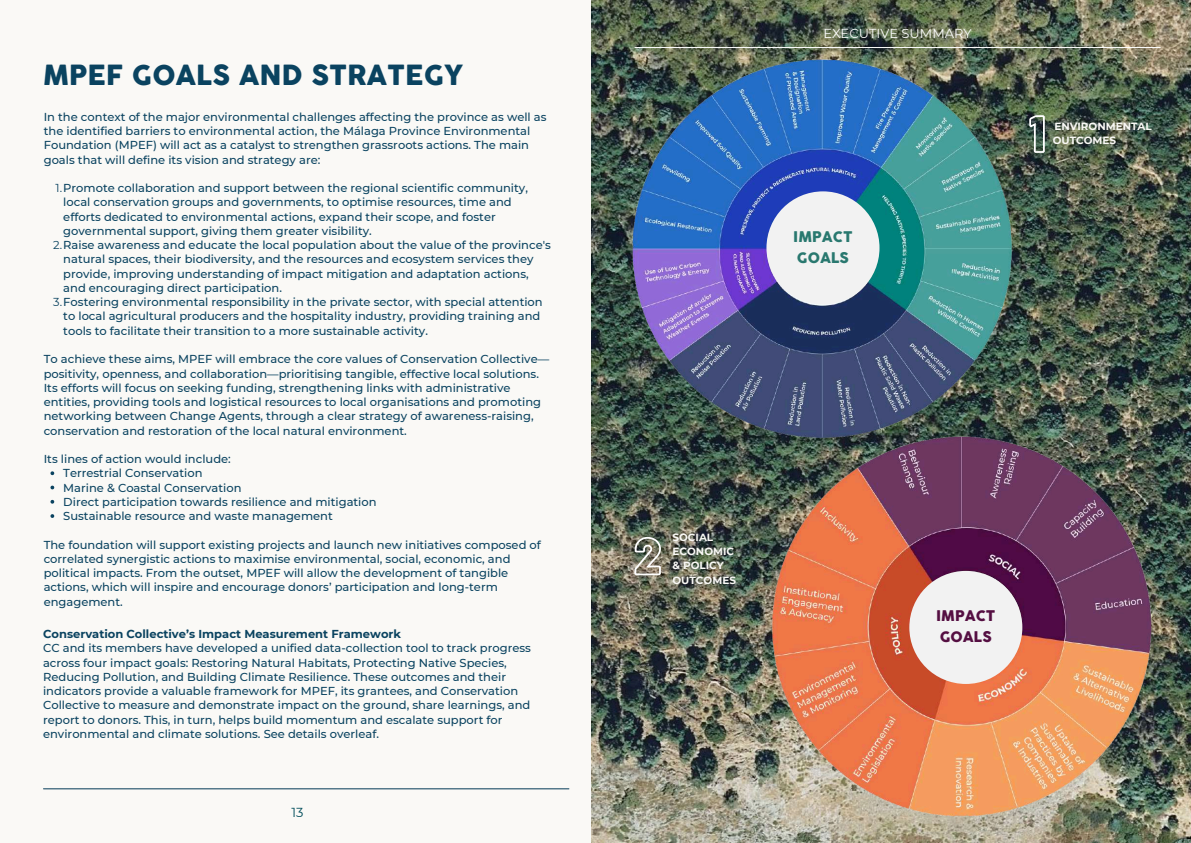
<style>
.page{position:relative;width:1191px;height:843px;background:#fff}
.page>*{position:absolute;margin:0;border:0;box-sizing:border-box;transform-origin:0 0}
.t1{font:27.2px "COCOGOOSE";color:#0a4360}
.t2{font:14.4px/21px "COCOGOOSE";color:#29786f}
.t3{font:14.4px/21px "COCOGOOSE";color:#550f42}
.t4{font:13px "Montserrat";color:#fff}
.t5{font:13px "Montserrat";color:#004d5a}
.t6{font:500 11.5px/14.2px "Montserrat";color:#0a4360}
.t7{font:700 11.5px "Montserrat";color:#0a4360}
.t8{font:700 10.4px/14.3px "Montserrat";color:#faf9f6}
.s1{font-weight:400}
</style>
<div class="page">
<div style="left:0;top:0;width:1190px;height:842px;background:#faf9f6"></div>
<img style="left:591px;top:0;width:599px;height:842px">
<img style="left:747px;top:375px;width:431px;height:467px">
<img style="left:608px;top:0;width:429px;height:466px">
<div style="left:766px;top:191px;width:113px;height:113px;background:#f2f2f2;border-radius:50%"></div>
<div style="left:909px;top:570px;width:113px;height:113px;background:#f2f2f2;border-radius:50%"></div>
<svg style="left:50px;top:471px;width:4px;height:4px"></svg>
<svg style="left:50px;top:485px;width:4px;height:4px"></svg>
<svg style="left:50px;top:499px;width:4px;height:4px"></svg>
<svg style="left:1028px;top:114px;width:17px;height:40px"></svg>
<svg style="left:633px;top:535px;width:29px;height:41px"></svg>
<hr style="left:635px;top:47px;width:525px;height:1px;background:#fff">
<hr style="left:43px;top:788px;width:526px;height:1px;background:#033956">
<h1 class="t1" style="left:43px;top:56px;width:421px">MPEF GOALS AND STRATEGY</h1>
<p class="t6" style="left:44px;top:109px;width:504px">In the context of the major environmental challenges affecting the province as well as the identified barriers to environmental action, the Málaga Province Environmental Foundation (MPEF) will act as a catalyst to strengthen grassroots actions. The main goals that will define its vision and strategy are:</p>
<p class="t6" style="left:56px;top:181px;width:474px"><span class="s1">1.</span>Promote collaboration and support between the regional scientific community,</p>
<p class="t6" style="left:63px;top:195px;width:450px">local conservation groups and governments, to optimise resources, time and</p>
<p class="t6" style="left:63px;top:209px;width:434px">efforts dedicated to environmental actions, expand their scope, and foster</p>
<p class="t6" style="left:63px;top:223px;width:310px">governmental support, giving them greater visibility.</p>
<p class="t6" style="left:53px;top:238px;width:499px"><span class="s1">2.</span>Raise awareness and educate the local population about the value of the province's</p>
<p class="t6" style="left:63px;top:252px;width:472px">natural spaces, their biodiversity, and the resources and ecosystem services they</p>
<p class="t6" style="left:63px;top:266px;width:467px">provide, improving understanding of impact mitigation and adaptation actions,</p>
<p class="t6" style="left:63px;top:280px;width:220px">and encouraging direct participation.</p>
<p class="t6" style="left:53px;top:295px;width:491px"><span class="s1">3.</span>Fostering environmental responsibility in the private sector, with special attention</p>
<p class="t6" style="left:63px;top:309px;width:478px">to local agricultural producers and the hospitality industry, providing training and</p>
<p class="t6" style="left:63px;top:323px;width:366px">tools to facilitate their transition to a more sustainable activity.</p>
<p class="t6" style="left:44px;top:352px;width:507px">To achieve these aims, MPEF will embrace the core values of Conservation Collective— positivity, openness, and collaboration—prioritising tangible, effective local solutions.<br>Its efforts will focus on seeking funding, strengthening links with administrative entities, providing tools and logistical resources to local organisations and promoting networking between Change Agents, through a clear strategy of awareness-raising, conservation and restoration of the local natural environment.</p>
<p class="t6" style="left:63px;top:451px;width:315px;text-indent:-20px">Its lines of action would include:<br>Terrestrial Conservation<br>Marine &amp; Coastal Conservation<br>Direct participation towards resilience and mitigation Sustainable resource and waste management</p>
<p class="t6" style="left:44px;top:537px;width:498px">The foundation will support existing projects and launch new initiatives composed of correlated synergistic actions to maximise environmental, social, economic, and political impacts. From the outset, MPEF will allow the development of tangible actions, which will inspire and encourage donors’ participation and long-term engagement.</p>
<p class="t7" style="left:43px;top:626px;width:359px">Conservation Collective’s Impact Measurement Framework</p>
<p class="t6" style="left:43px;top:641px;width:489px">CC and its members have developed a unified data-collection tool to track progress across four impact goals: Restoring Natural Habitats, Protecting Native Species, Reducing Pollution, and Building Climate Resilience. These outcomes and their indicators provide a valuable framework for MPEF, its grantees, and Conservation Collective to measure and demonstrate impact on the ground, share learnings, and report to donors. This, in turn, helps build momentum and escalate support for environmental and climate solutions. See details overleaf.</p>
<p class="t5" style="left:291px;top:804px;width:14px">13</p>
<p class="t4" style="left:823px;top:25px;width:150px">EXECUTIVE SUMMARY</p>
<p class="t2" style="left:793px;top:226px;width:61px">IMPACT<br>GOALS</p>
<p class="t8" style="left:1052px;top:119px;width:101px">ENVIRONMENTAL<br>OUTCOMES</p>
<p class="t8" style="left:672px;top:529px;width:65px">SOCIAL<br>ECONOMIC &amp; POLICY<br>OUTCOMES</p>
<p class="t3" style="left:936px;top:605px;width:61px">IMPACT<br>GOALS</p>
</div>
